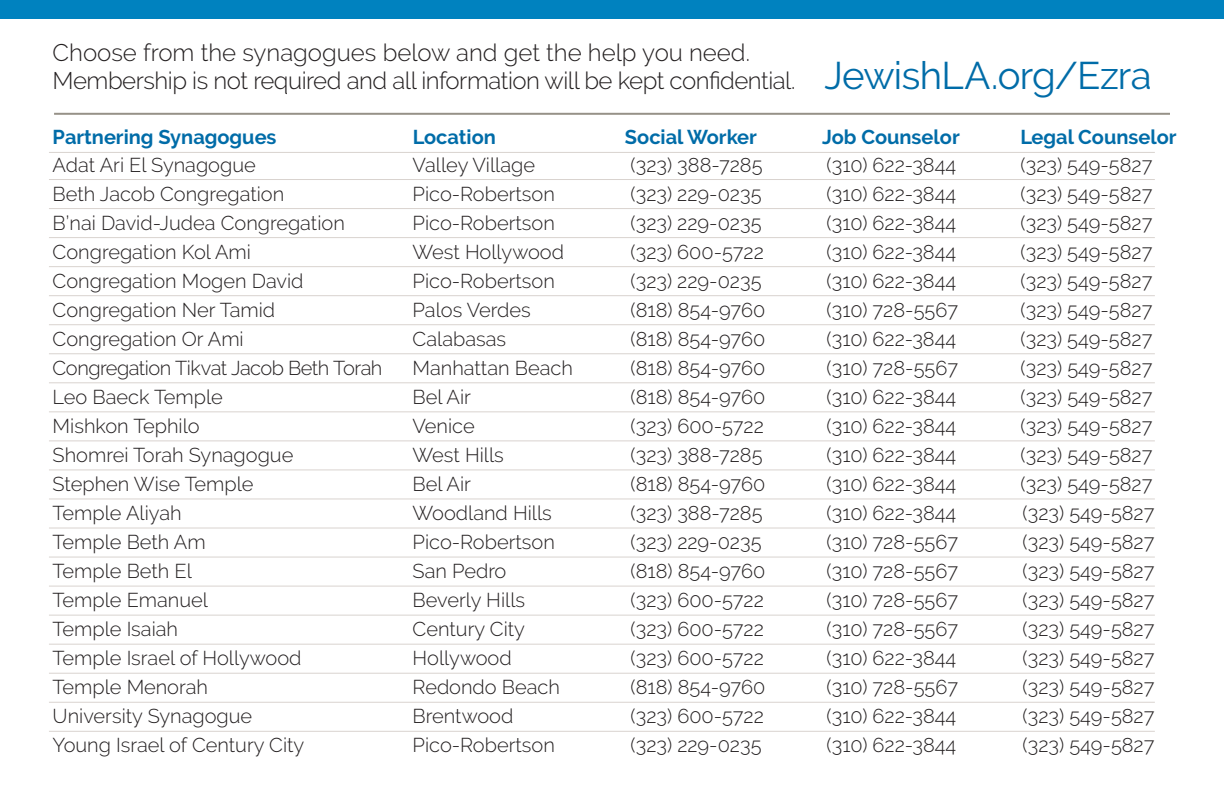
<style>
.page{position:relative;width:1224px;height:792px;background:#fff}
.page>*{position:absolute;margin:0;border:0;box-sizing:border-box;transform-origin:0 0}
.t1{font:300 24px/28.8px "Raleway";letter-spacing:-.02em;color:#231f20}
.t2{font:300 20px "Raleway";color:#231f20}
.t3{font:700 20px "Raleway";color:#006ca8}
.t4{font:300 20px "Raleway";letter-spacing:-.025em;color:#231f20}
.s1{font-weight:400;font-size:38.4px;color:#006ca8}
</style>
<div class="page">
<div style="left:0;top:0;width:1224px;height:19px;background:#0082bf"></div>
<hr style="left:54px;top:113px;width:1116px;height:2px;background:#969188">
<hr style="left:49px;top:179px;width:1106px;height:1px;background:#d9d3cf">
<hr style="left:49px;top:152px;width:1106px;height:1px;background:#d9d3cf">
<hr style="left:49px;top:208px;width:1106px;height:1px;background:#d9d3cf">
<hr style="left:49px;top:237px;width:1106px;height:1px;background:#d9d3cf">
<hr style="left:49px;top:266px;width:1106px;height:1px;background:#d9d3cf">
<hr style="left:49px;top:295px;width:1106px;height:1px;background:#d9d3cf">
<hr style="left:49px;top:324px;width:1106px;height:1px;background:#d9d3cf">
<hr style="left:49px;top:353px;width:1106px;height:1px;background:#d9d3cf">
<hr style="left:49px;top:382px;width:1106px;height:1px;background:#d9d3cf">
<hr style="left:49px;top:411px;width:1106px;height:1px;background:#d9d3cf">
<hr style="left:49px;top:440px;width:1106px;height:1px;background:#d9d3cf">
<hr style="left:49px;top:469px;width:1106px;height:1px;background:#d9d3cf">
<hr style="left:49px;top:498px;width:1106px;height:1px;background:#d9d3cf">
<hr style="left:49px;top:528px;width:1106px;height:1px;background:#d9d3cf">
<hr style="left:49px;top:557px;width:1106px;height:1px;background:#d9d3cf">
<hr style="left:49px;top:586px;width:1106px;height:1px;background:#d9d3cf">
<hr style="left:49px;top:615px;width:1106px;height:1px;background:#d9d3cf">
<hr style="left:49px;top:644px;width:1106px;height:1px;background:#d9d3cf">
<hr style="left:49px;top:673px;width:1106px;height:1px;background:#d9d3cf">
<hr style="left:49px;top:702px;width:1106px;height:1px;background:#d9d3cf">
<hr style="left:49px;top:731px;width:1106px;height:1px;background:#d9d3cf">
<p class="t1" style="left:53px;top:38px;width:1101px">Choose from the synagogues below and get the help you need.<br>Membership is not required and all information will be kept confidential. <span class="s1">JewishLA.org/Ezra</span></p>
<p class="t3" style="left:53px;top:125px;width:225px">Partnering Synagogues</p>
<p class="t3" style="left:413px;top:125px;width:85px">Location</p>
<p class="t3" style="left:625px;top:125px;width:134px">Social Worker</p>
<p class="t3" style="left:822px;top:125px;width:139px">Job Counselor</p>
<p class="t3" style="left:1020px;top:125px;width:158px">Legal Counselor</p>
<p class="t2" style="left:53px;top:154px;width:205px">Adat Ari El Synagogue</p>
<p class="t2" style="left:413px;top:154px;width:124px">Valley Village</p>
<p class="t2" style="left:631px;top:154px;width:133px">(323) 388-7285</p>
<p class="t2" style="left:827px;top:154px;width:131px">(310) 622-3844</p>
<p class="t2" style="left:1021px;top:154px;width:133px">(323) 549-5827</p>
<p class="t2" style="left:53px;top:183px;width:233px">Beth Jacob Congregation</p>
<p class="t2" style="left:413px;top:183px;width:144px">Pico-Robertson</p>
<p class="t2" style="left:631px;top:183px;width:132px">(323) 229-0235</p>
<p class="t2" style="left:827px;top:183px;width:131px">(310) 622-3844</p>
<p class="t2" style="left:1021px;top:183px;width:133px">(323) 549-5827</p>
<p class="t2" style="left:53px;top:212px;width:294px">B’nai David-Judea Congregation</p>
<p class="t2" style="left:413px;top:212px;width:144px">Pico-Robertson</p>
<p class="t2" style="left:631px;top:212px;width:132px">(323) 229-0235</p>
<p class="t2" style="left:827px;top:212px;width:131px">(310) 622-3844</p>
<p class="t2" style="left:1021px;top:212px;width:133px">(323) 549-5827</p>
<p class="t2" style="left:53px;top:241px;width:200px">Congregation Kol Ami</p>
<p class="t2" style="left:413px;top:241px;width:153px">West Hollywood</p>
<p class="t2" style="left:631px;top:241px;width:135px">(323) 600-5722</p>
<p class="t2" style="left:827px;top:241px;width:131px">(310) 622-3844</p>
<p class="t2" style="left:1021px;top:241px;width:133px">(323) 549-5827</p>
<p class="t2" style="left:53px;top:270px;width:252px">Congregation Mogen David</p>
<p class="t2" style="left:413px;top:270px;width:144px">Pico-Robertson</p>
<p class="t2" style="left:631px;top:270px;width:132px">(323) 229-0235</p>
<p class="t2" style="left:827px;top:270px;width:131px">(310) 622-3844</p>
<p class="t2" style="left:1021px;top:270px;width:133px">(323) 549-5827</p>
<p class="t2" style="left:53px;top:299px;width:224px">Congregation Ner Tamid</p>
<p class="t2" style="left:413px;top:299px;width:119px">Palos Verdes</p>
<p class="t2" style="left:631px;top:299px;width:136px">(818) 854-9760</p>
<p class="t2" style="left:827px;top:299px;width:133px">(310) 728-5567</p>
<p class="t2" style="left:1021px;top:299px;width:133px">(323) 549-5827</p>
<p class="t2" style="left:53px;top:328px;width:193px">Congregation Or Ami</p>
<p class="t2" style="left:413px;top:328px;width:95px">Calabasas</p>
<p class="t2" style="left:631px;top:328px;width:136px">(818) 854-9760</p>
<p class="t2" style="left:827px;top:328px;width:131px">(310) 622-3844</p>
<p class="t2" style="left:1021px;top:328px;width:133px">(323) 549-5827</p>
<p class="t4" style="left:53px;top:357px;width:331px">Congregation Tikvat Jacob Beth Torah</p>
<p class="t2" style="left:413px;top:357px;width:162px">Manhattan Beach</p>
<p class="t2" style="left:631px;top:357px;width:136px">(818) 854-9760</p>
<p class="t2" style="left:827px;top:357px;width:133px">(310) 728-5567</p>
<p class="t2" style="left:1021px;top:357px;width:133px">(323) 549-5827</p>
<p class="t2" style="left:53px;top:386px;width:172px">Leo Baeck Temple</p>
<p class="t2" style="left:413px;top:386px;width:60px">Bel Air</p>
<p class="t2" style="left:631px;top:386px;width:136px">(818) 854-9760</p>
<p class="t2" style="left:827px;top:386px;width:131px">(310) 622-3844</p>
<p class="t2" style="left:1021px;top:386px;width:133px">(323) 549-5827</p>
<p class="t2" style="left:53px;top:415px;width:149px">Mishkon Tephilo</p>
<p class="t2" style="left:413px;top:415px;width:64px">Venice</p>
<p class="t2" style="left:631px;top:415px;width:135px">(323) 600-5722</p>
<p class="t2" style="left:827px;top:415px;width:131px">(310) 622-3844</p>
<p class="t2" style="left:1021px;top:415px;width:133px">(323) 549-5827</p>
<p class="t2" style="left:53px;top:444px;width:242px">Shomrei Torah Synagogue</p>
<p class="t2" style="left:413px;top:444px;width:93px">West Hills</p>
<p class="t2" style="left:631px;top:444px;width:133px">(323) 388-7285</p>
<p class="t2" style="left:827px;top:444px;width:131px">(310) 622-3844</p>
<p class="t2" style="left:1021px;top:444px;width:133px">(323) 549-5827</p>
<p class="t2" style="left:53px;top:473px;width:202px">Stephen Wise Temple</p>
<p class="t2" style="left:413px;top:473px;width:60px">Bel Air</p>
<p class="t2" style="left:631px;top:473px;width:136px">(818) 854-9760</p>
<p class="t2" style="left:827px;top:473px;width:131px">(310) 622-3844</p>
<p class="t2" style="left:1021px;top:473px;width:133px">(323) 549-5827</p>
<p class="t2" style="left:53px;top:502px;width:131px">Temple Aliyah</p>
<p class="t2" style="left:413px;top:502px;width:141px">Woodland Hills</p>
<p class="t2" style="left:631px;top:502px;width:133px">(323) 388-7285</p>
<p class="t2" style="left:827px;top:502px;width:131px">(310) 622-3844</p>
<p class="t2" style="left:1023px;top:502px;width:133px">(323) 549-5827</p>
<p class="t2" style="left:53px;top:531px;width:155px">Temple Beth Am</p>
<p class="t2" style="left:413px;top:531px;width:144px">Pico-Robertson</p>
<p class="t2" style="left:631px;top:531px;width:132px">(323) 229-0235</p>
<p class="t2" style="left:827px;top:531px;width:133px">(310) 728-5567</p>
<p class="t2" style="left:1023px;top:531px;width:133px">(323) 549-5827</p>
<p class="t2" style="left:53px;top:560px;width:141px">Temple Beth El</p>
<p class="t2" style="left:413px;top:560px;width:95px">San Pedro</p>
<p class="t2" style="left:631px;top:560px;width:136px">(818) 854-9760</p>
<p class="t2" style="left:827px;top:560px;width:133px">(310) 728-5567</p>
<p class="t2" style="left:1023px;top:560px;width:133px">(323) 549-5827</p>
<p class="t2" style="left:53px;top:589px;width:157px">Temple Emanuel</p>
<p class="t2" style="left:413px;top:589px;width:114px">Beverly Hills</p>
<p class="t2" style="left:631px;top:589px;width:135px">(323) 600-5722</p>
<p class="t2" style="left:827px;top:589px;width:133px">(310) 728-5567</p>
<p class="t2" style="left:1023px;top:589px;width:133px">(323) 549-5827</p>
<p class="t2" style="left:53px;top:618px;width:127px">Temple Isaiah</p>
<p class="t2" style="left:413px;top:618px;width:114px">Century City</p>
<p class="t2" style="left:631px;top:618px;width:135px">(323) 600-5722</p>
<p class="t2" style="left:827px;top:618px;width:133px">(310) 728-5567</p>
<p class="t2" style="left:1023px;top:618px;width:133px">(323) 549-5827</p>
<p class="t2" style="left:53px;top:647px;width:250px">Temple Israel of Hollywood</p>
<p class="t2" style="left:413px;top:647px;width:101px">Hollywood</p>
<p class="t2" style="left:631px;top:647px;width:135px">(323) 600-5722</p>
<p class="t2" style="left:827px;top:647px;width:131px">(310) 622-3844</p>
<p class="t2" style="left:1023px;top:647px;width:133px">(323) 549-5827</p>
<p class="t2" style="left:53px;top:676px;width:157px">Temple Menorah</p>
<p class="t2" style="left:413px;top:676px;width:149px">Redondo Beach</p>
<p class="t2" style="left:631px;top:676px;width:136px">(818) 854-9760</p>
<p class="t2" style="left:827px;top:676px;width:133px">(310) 728-5567</p>
<p class="t2" style="left:1023px;top:676px;width:133px">(323) 549-5827</p>
<p class="t2" style="left:53px;top:705px;width:201px">University Synagogue</p>
<p class="t2" style="left:413px;top:705px;width:102px">Brentwood</p>
<p class="t2" style="left:631px;top:705px;width:135px">(323) 600-5722</p>
<p class="t2" style="left:827px;top:705px;width:131px">(310) 622-3844</p>
<p class="t2" style="left:1023px;top:705px;width:133px">(323) 549-5827</p>
<p class="t2" style="left:53px;top:734px;width:253px">Young Israel of Century City</p>
<p class="t2" style="left:413px;top:734px;width:144px">Pico-Robertson</p>
<p class="t2" style="left:631px;top:734px;width:132px">(323) 229-0235</p>
<p class="t2" style="left:827px;top:734px;width:131px">(310) 622-3844</p>
<p class="t2" style="left:1023px;top:734px;width:133px">(323) 549-5827</p>
</div>
